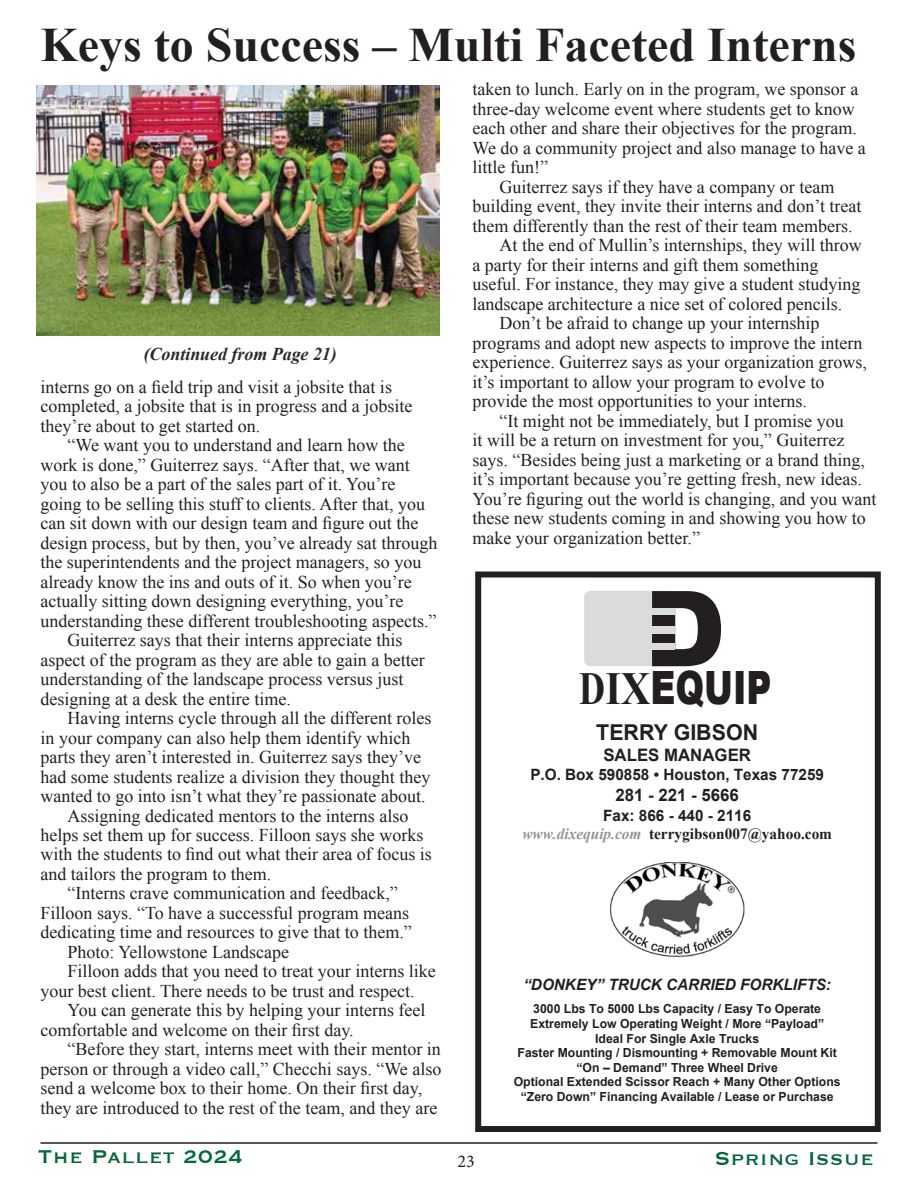
<style>
.page{position:relative;width:918px;height:1188px;background:#fff}
.page>*{position:absolute;margin:0;border:0;box-sizing:border-box;transform-origin:0 0}
.t1{font:700 48px "Times New Roman";color:#231f20}
.t2{font:900 45.9px "Arial";color:#231f20;scale:.75 1}
.t3{font:24px "Copperplate";letter-spacing:.02em;color:#046736}
.t4{font:700 21.9px "Arial";color:#231f20}
.t5{font:18px/19.5px "Times New Roman";color:#231f20}
.t6{font:italic 700 18px "Times New Roman";letter-spacing:-.005em;color:#292929}
.t7{font:18px "Minion Pro";color:#231f20}
.t8{font:700 17.1px "Arial";color:#231f20}
.t9{font:700 15.6px "Arial";color:#231f20}
.t10{font:700 15.6px "Times New Roman";color:#231f20}
.t11{font:italic 700 15.6px "Arial";color:#231f20}
.t12{font:700 12.45px/14.5px "Arial";color:#231f20;text-align:center}
.s1{font-family:"Times New Roman";font-weight:700}
.s2{font-style:italic;color:#919396}
</style>
<div class="page">
<hr style="left:40px;top:1142px;width:838px;height:2px;background:#231f20">
<div style="left:475px;top:572px;width:406px;height:560px;border:6px solid #231f20"></div>
<div style="left:584px;top:591px;width:91px;height:75px;background:#dadbdc;border-radius:6px"></div>
<svg style="left:652px;top:591px;width:69px;height:75px"></svg>
<div style="left:650px;top:608px;width:25px;height:7px;background:#dadbdc"></div>
<div style="left:650px;top:626px;width:25px;height:7px;background:#dadbdc"></div>
<div style="left:647px;top:643px;width:28px;height:6px;background:#dadbdc"></div>
<img style="left:610px;top:862px;width:135px;height:96px">
<img style="left:37px;top:85px;width:403px;height:251px">
<h1 class="t1" style="left:40px;top:11px;width:817px">Keys to Success – Multi Faceted Interns</h1>
<p class="t6" style="left:144px;top:341px;width:195px">(Continued from Page 21)</p>
<p class="t5" style="left:40px;top:377px;width:373px">interns go on a field trip and visit a jobsite that is completed, a jobsite that is in progress and a jobsite they’re about to get started on.</p>
<p class="t5" style="left:68px;top:435px;width:339px">“We want you to understand and learn how the</p>
<p class="t5" style="left:40px;top:455px;width:371px">work is done,” Guiterrez says. “After that, we want</p>
<p class="t5" style="left:40px;top:474px;width:356px">you to also be a part of the sales part of it. You’re</p>
<p class="t5" style="left:40px;top:494px;width:386px">going to be selling this stuff to clients. After that, you</p>
<p class="t5" style="left:40px;top:513px;width:379px">can sit down with our design team and figure out the</p>
<p class="t5" style="left:40px;top:533px;width:398px">design process, but by then, you’ve already sat through</p>
<p class="t5" style="left:40px;top:552px;width:382px">the superintendents and the project managers, so you</p>
<p class="t5" style="left:40px;top:572px;width:373px">already know the ins and outs of it. So when you’re</p>
<p class="t5" style="left:40px;top:591px;width:364px">actually sitting down designing everything, you’re</p>
<p class="t5" style="left:40px;top:611px;width:398px">understanding these different troubleshooting aspects.”</p>
<p class="t5" style="left:68px;top:630px;width:336px">Guiterrez says that their interns appreciate this</p>
<p class="t5" style="left:40px;top:650px;width:386px">aspect of the program as they are able to gain a better</p>
<p class="t5" style="left:40px;top:669px;width:364px">understanding of the landscape process versus just</p>
<p class="t5" style="left:40px;top:688px;width:252px">designing at a desk the entire time.</p>
<p class="t5" style="left:68px;top:708px;width:366px">Having interns cycle through all the different roles</p>
<p class="t5" style="left:40px;top:727px;width:371px">in your company can also help them identify which</p>
<p class="t5" style="left:40px;top:747px;width:382px">parts they aren’t interested in. Guiterrez says they’ve</p>
<p class="t5" style="left:40px;top:766px;width:391px">had some students realize a division they thought they</p>
<p class="t5" style="left:40px;top:786px;width:387px">wanted to go into isn’t what they’re passionate about.</p>
<p class="t5" style="left:68px;top:805px;width:342px">Assigning dedicated mentors to the interns also</p>
<p class="t5" style="left:40px;top:825px;width:384px">helps set them up for success. Filloon says she works</p>
<p class="t5" style="left:40px;top:844px;width:393px">with the students to find out what their area of focus is</p>
<p class="t5" style="left:40px;top:864px;width:232px">and tailors the program to them.</p>
<p class="t5" style="left:68px;top:883px;width:332px">“Interns crave communication and feedback,”</p>
<p class="t5" style="left:40px;top:903px;width:370px">Filloon says. “To have a successful program means</p>
<p class="t5" style="left:40px;top:922px;width:373px">dedicating time and resources to give that to them.”</p>
<p class="t5" style="left:68px;top:942px;width:223px">Photo: Yellowstone Landscape</p>
<p class="t5" style="left:68px;top:961px;width:370px">Filloon adds that you need to treat your interns like</p>
<p class="t5" style="left:40px;top:981px;width:376px">your best client. There needs to be trust and respect.</p>
<p class="t5" style="left:68px;top:1000px;width:360px">You can generate this by helping your interns feel</p>
<p class="t5" style="left:40px;top:1020px;width:315px">comfortable and welcome on their first day.</p>
<p class="t5" style="left:68px;top:1039px;width:375px">“Before they start, interns meet with their mentor in</p>
<p class="t5" style="left:40px;top:1059px;width:402px">person or through a video call,” Checchi says. “We also</p>
<p class="t5" style="left:40px;top:1078px;width:383px">send a welcome box to their home. On their first day,</p>
<p class="t5" style="left:40px;top:1098px;width:398px">they are introduced to the rest of the team, and they are</p>
<p class="t5" style="left:472px;top:79px;width:387px">taken to lunch. Early on in the program, we sponsor a</p>
<p class="t5" style="left:472px;top:99px;width:384px">three-day welcome event where students get to know</p>
<p class="t5" style="left:472px;top:118px;width:386px">each other and share their objectives for the program.</p>
<p class="t5" style="left:472px;top:138px;width:395px">We do a community project and also manage to have a</p>
<p class="t5" style="left:472px;top:157px;width:77px">little fun!”</p>
<p class="t5" style="left:500px;top:177px;width:336px">Guiterrez says if they have a company or team</p>
<p class="t5" style="left:472px;top:196px;width:391px">building event, they invite their interns and don’t treat</p>
<p class="t5" style="left:472px;top:216px;width:382px">them differently than the rest of their team members.</p>
<p class="t5" style="left:500px;top:235px;width:364px">At the end of Mullin’s internships, they will throw</p>
<p class="t5" style="left:472px;top:255px;width:347px">a party for their interns and gift them something</p>
<p class="t5" style="left:472px;top:274px;width:389px">useful. For instance, they may give a student studying</p>
<p class="t5" style="left:472px;top:294px;width:371px">landscape architecture a nice set of colored pencils.</p>
<p class="t5" style="left:500px;top:313px;width:322px">Don’t be afraid to change up your internship</p>
<p class="t5" style="left:472px;top:333px;width:391px">programs and adopt new aspects to improve the intern</p>
<p class="t5" style="left:472px;top:352px;width:396px">experience. Guiterrez says as your organization grows,</p>
<p class="t5" style="left:472px;top:372px;width:353px">it’s important to allow your program to evolve to</p>
<p class="t5" style="left:472px;top:391px;width:336px">provide the most opportunities to your interns.</p>
<p class="t5" style="left:500px;top:411px;width:346px">“It might not be immediately, but I promise you</p>
<p class="t5" style="left:472px;top:430px;width:373px">it will be a return on investment for you,” Guiterrez</p>
<p class="t5" style="left:472px;top:450px;width:394px">says. “Besides being just a marketing or a brand thing,</p>
<p class="t5" style="left:472px;top:469px;width:391px">it’s important because you’re getting fresh, new ideas.</p>
<p class="t5" style="left:472px;top:489px;width:406px">You’re figuring out the world is changing, and you want</p>
<p class="t5" style="left:472px;top:508px;width:395px">these new students coming in and showing you how to</p>
<p class="t5" style="left:472px;top:528px;width:229px">make your organization better.”</p>
<h2 class="t2" style="left:579px;top:655px;width:258px"><span class="s1">DIX</span>EQUIP</h2>
<p class="t4" style="left:596px;top:718px;width:163px">TERRY GIBSON</p>
<p class="t8" style="left:603px;top:744px;width:149px">SALES MANAGER</p>
<p class="t9" style="left:530px;top:764px;width:295px">P.O. Box 590858 • Houston, Texas 77259</p>
<p class="t8" style="left:615px;top:783px;width:125px">281 - 221 - 5666</p>
<p class="t9" style="left:603px;top:805px;width:150px">Fax: 866 - 440 - 2116</p>
<p class="t10" style="left:522px;top:823px;width:311px"><span class="s2">www.dixequip.com</span> terrygibson007@yahoo.com</p>
<p class="t11" style="left:523px;top:975px;width:309px">“DONKEY” TRUCK CARRIED FORKLIFTS:</p>
<p class="t12" style="left:514px;top:1002px;width:328px">3000 Lbs To 5000 Lbs Capacity / Easy To Operate Extremely Low Operating Weight / More “Payload”<br>Ideal For Single Axle Trucks<br>Faster Mounting / Dismounting + Removable Mount Kit “On – Demand” Three Wheel Drive<br>Optional Extended Scissor Reach + Many Other Options “Zero Down” Financing Available / Lease or Purchase</p>
<h3 class="t3" style="left:38px;top:1141px;width:207px">The Pallet 2024</h3>
<p class="t7" style="left:457px;top:1149px;width:19px">23</p>
<h3 class="t3" style="left:714px;top:1143px;width:161px">Spring Issue</h3>
</div>
